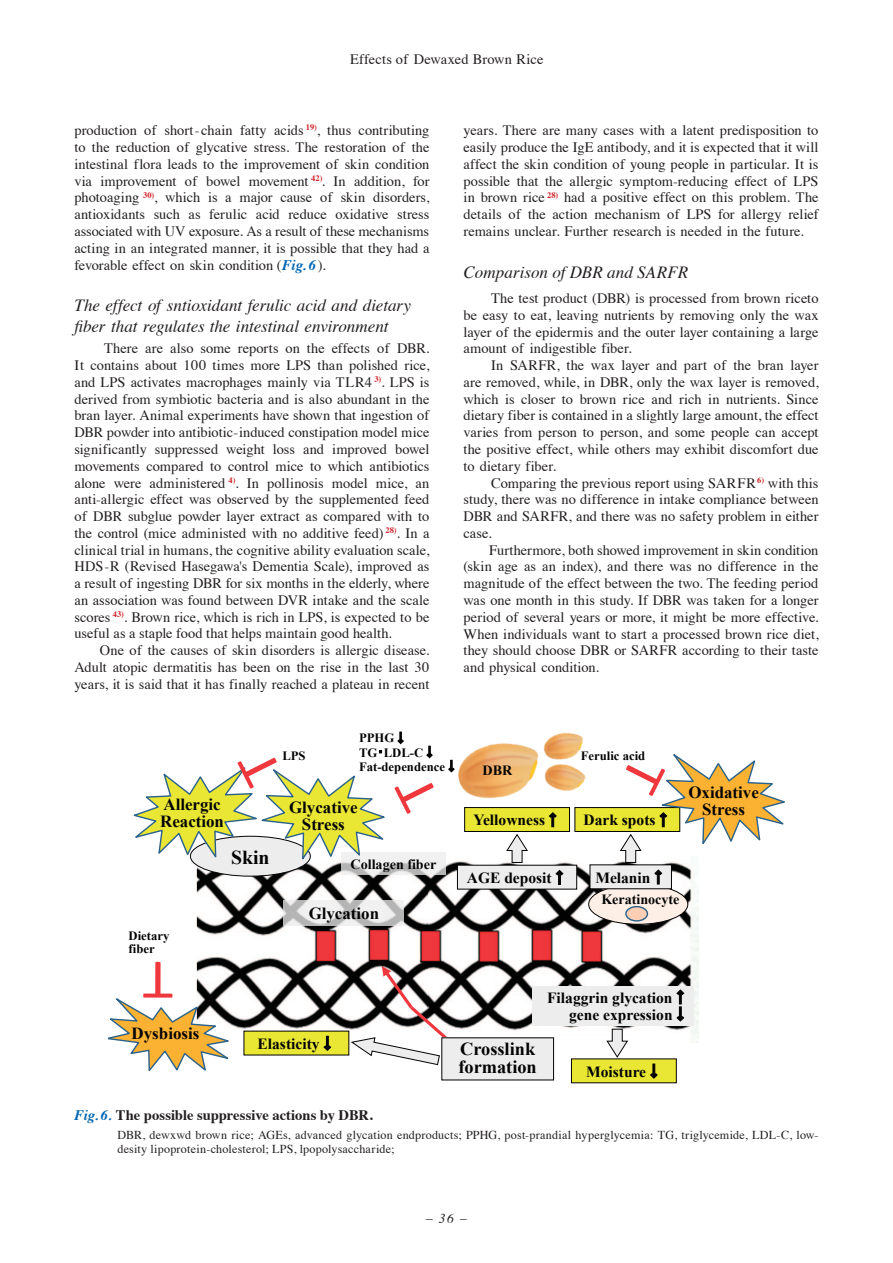
<style>
.page{position:relative;width:893px;height:1263px;background:#fff}
.page>*{position:absolute;margin:0;border:0;box-sizing:border-box;transform-origin:0 0}
.t1{font:700 19.8px "Times New Roman";color:#030303}
.t2{font:700 18.3px/18.3px "Times New Roman";color:#030303}
.t3{font:italic 17.1px/21.3px "Times";color:#231f20}
.t4{font:700 16.95px/17px "Times New Roman";color:#030303;text-align:center}
.t5{font:700 15.45px/17px "Times New Roman";color:#030303;text-align:right}
.t6{font:700 14.55px "Times";color:#231f20}
.t7{font:14.4px/16.8px "Times";color:#231f20;text-align:justify}
.t8{font:700 14.1px "Times New Roman";color:#030303}
.t9{font:italic 13.5px "Times";color:#231f20}
.t10{font:700 12.75px/14.1px "Times New Roman";color:#030303}
.t11{font:12.15px/13.5px "Times";letter-spacing:.015em;color:#231f20}
.s1{font-weight:700;font-style:italic;font-size:14.7px;color:#0166b3}
.s2{font-style:italic;color:#0166b3}
</style>
<div class="page">
<img style="left:193px;top:860px;width:505px;height:182px">
<div style="left:190px;top:836px;width:120px;height:40px;background:#ededed;border-radius:50%"></div>
<div style="left:244px;top:1031px;width:105px;height:24px;background:#e9e733"></div>
<svg style="left:324px;top:1036px;width:7px;height:15px"></svg>
<svg style="left:341px;top:853px;width:105px;height:22px;fill:#f0f0f0"></svg>
<svg style="left:284px;top:900px;width:120px;height:26px;fill:#eceae9"></svg>
<div style="left:457px;top:865px;width:120px;height:24px;background:#ededed"></div>
<svg style="left:556px;top:870px;width:7px;height:15px"></svg>
<svg style="left:351px;top:966px;width:110px;height:99px"></svg>
<div style="left:532px;top:987px;width:161px;height:39px;background:#ededed"></div>
<svg style="left:676px;top:989px;width:8px;height:32px"></svg>
<div style="left:442px;top:1038px;width:112px;height:42px;background:#ededed"></div>
<div style="left:571px;top:1059px;width:105px;height:24px;background:#e9e733"></div>
<svg style="left:650px;top:1063px;width:8px;height:16px"></svg>
<svg style="left:606px;top:1029px;width:22px;height:29px"></svg>
<div style="left:465px;top:807px;width:104px;height:24px;background:#e9e733"></div>
<div style="left:464px;top:807px;width:106px;height:25px;border:1px solid #030303"></div>
<svg style="left:550px;top:812px;width:7px;height:15px"></svg>
<svg style="left:506px;top:834px;width:22px;height:29px"></svg>
<div style="left:589px;top:884px;width:99px;height:40px;background:#fdefe5;border-radius:50%"></div>
<div style="left:588px;top:884px;width:100px;height:40px;border:1px solid #030303;border-radius:50%"></div>
<div style="left:626px;top:907px;width:21px;height:14px;background:#fccfb4;border-radius:50%"></div>
<div style="left:625px;top:906px;width:23px;height:15px;border:1px solid #2b628b;border-radius:50%"></div>
<div style="left:575px;top:807px;width:105px;height:24px;background:#e9e733"></div>
<div style="left:575px;top:807px;width:105px;height:25px;border:1px solid #030303"></div>
<div style="left:590px;top:865px;width:81px;height:24px;background:#ededed"></div>
<svg style="left:654px;top:869px;width:8px;height:15px"></svg>
<svg style="left:395px;top:783px;width:39px;height:31px"></svg>
<svg style="left:397px;top:732px;width:7px;height:12px"></svg>
<svg style="left:426px;top:746px;width:7px;height:12px"></svg>
<svg style="left:133px;top:751px;width:256px;height:112px"></svg>
<svg style="left:620px;top:754px;width:165px;height:109px"></svg>
<svg style="left:108px;top:962px;width:127px;height:110px"></svg>
<img style="left:448px;top:743px;width:104px;height:74px">
<img style="left:537px;top:732px;width:46px;height:37px">
<img style="left:538px;top:754px;width:48px;height:46px">
<p class="t7" style="left:350px;top:50px;width:195px">Effects of Dewaxed Brown Rice</p>
<p class="t7" style="left:74px;top:121px;width:357px">production of short-chain fatty acids <sup>19)</sup>, thus contributing to the reduction of glycative stress. The restoration of the intestinal flora leads to the improvement of skin condition via improvement of bowel movement <sup>42)</sup>. In addition, for photoaging <sup>30)</sup>, which is a major cause of skin disorders, antioxidants such as ferulic acid reduce oxidative stress associated with UV exposure. As a result of these mechanisms acting in an integrated manner, it is possible that they had a fevorable effect on skin condition (<span class="s1">Fig. 6</span>).</p>
<p class="t3" style="left:74px;top:294px;width:338px">The effect of sntioxidant ferulic acid and dietary fiber that regulates the intestinal environment</p>
<p class="t7" style="left:74px;top:339px;width:357px;text-indent:30px">There are also some reports on the effects of DBR.<br>It contains about 100 times more LPS than polished rice, and LPS activates macrophages mainly via TLR4 <sup>3)</sup>. LPS is derived from symbiotic bacteria and is also abundant in the bran layer. Animal experiments have shown that ingestion of DBR powder into antibiotic-induced constipation model mice significantly suppressed weight loss and improved bowel movements compared to control mice to which antibiotics alone were administered <sup>4)</sup>. In pollinosis model mice, an anti-allergic effect was observed by the supplemented feed of DBR subglue powder layer extract as compared with to the control (mice administed with no additive feed) <sup>28)</sup>. In a clinical trial in humans, the cognitive ability evaluation scale, HDS-R (Revised Hasegawa's Dementia Scale), improved as a result of ingesting DBR for six months in the elderly, where an association was found between DVR intake and the scale scores <sup>43)</sup>. Brown rice, which is rich in LPS, is expected to be useful as a staple food that helps maintain good health.</p>
<p class="t7" style="left:74px;top:641px;width:357px;text-indent:26px">One of the causes of skin disorders is allergic disease.<br>Adult atopic dermatitis has been on the rise in the last 30 years, it is said that it has finally reached a plateau in recent</p>
<p class="t7" style="left:463px;top:121px;width:357px">years. There are many cases with a latent predisposition to easily produce the IgE antibody, and it is expected that it will affect the skin condition of young people in particular. It is possible that the allergic symptom-reducing effect of LPS in brown rice <sup>28)</sup> had a positive effect on this problem. The details of the action mechanism of LPS for allergy relief remains unclear. Further research is needed in the future.</p>
<p class="t3" style="left:463px;top:260px;width:226px">Comparison of DBR and SARFR</p>
<p class="t7" style="left:463px;top:289px;width:357px;text-indent:28px">The test product (DBR) is processed from brown riceto be easy to eat, leaving nutrients by removing only the wax layer of the epidermis and the outer layer containing a large amount of indigestible fiber.</p>
<p class="t7" style="left:463px;top:356px;width:357px;text-indent:28px">In SARFR, the wax layer and part of the bran layer are removed, while, in DBR, only the wax layer is removed, which is closer to brown rice and rich in nutrients. Since dietary fiber is contained in a slightly large amount, the effect varies from person to person, and some people can accept the positive effect, while others may exhibit discomfort due to dietary fiber.</p>
<p class="t7" style="left:463px;top:473px;width:357px;text-indent:28px">Comparing the previous report using SARFR <sup>6)</sup> with this study, there was no difference in intake compliance between DBR and SARFR, and there was no safety problem in either case.</p>
<p class="t7" style="left:463px;top:540px;width:357px;text-indent:26px">Furthermore, both showed improvement in skin condition (skin age as an index), and there was no difference in the magnitude of the effect between the two. The feeding period was one month in this study. If DBR was taken for a longer period of several years or more, it might be more effective.<br>When individuals want to start a processed brown rice diet, they should choose DBR or SARFR according to their taste and physical condition.</p>
<p class="t4" style="left:160px;top:796px;width:65px;text-align:left">Allergic<br>Reaction</p>
<h1 class="t1" style="left:231px;top:845px;width:40px">Skin</h1>
<p class="t10" style="left:129px;top:929px;width:42px;line-height:12.8px">Dietary fiber</p>
<p class="t10" style="left:282px;top:749px;width:25px">LPS</p>
<p class="t10" style="left:359px;top:731px;width:88px">PPHG<br>TG LDL-C<br>Fat-dependence</p>
<p class="t4" style="left:289px;top:799px;width:70px">Glycative<br>Stress</p>
<p class="t8" style="left:351px;top:856px;width:87px">Collagen fiber</p>
<p class="t4" style="left:309px;top:905px;width:72px">Glycation</p>
<p class="t8" style="left:483px;top:762px;width:31px">DBR</p>
<p class="t5" style="left:474px;top:811px;width:73px">Yellowness</p>
<p class="t5" style="left:467px;top:869px;width:86px">AGE deposit</p>
<p class="t10" style="left:581px;top:748px;width:66px">Ferulic acid</p>
<p class="t5" style="left:584px;top:811px;width:73px">Dark spots</p>
<p class="t4" style="left:688px;top:783px;width:72px">Oxidative<br>Stress</p>
<p class="t5" style="left:595px;top:869px;width:57px">Melanin</p>
<p class="t8" style="left:601px;top:891px;width:80px">Keratinocyte</p>
<p class="t4" style="left:132px;top:1024px;width:69px">Dysbiosis</p>
<p class="t5" style="left:258px;top:1035px;width:64px">Elasticity</p>
<p class="t2" style="left:458px;top:1039px;width:80px">Crosslink formation</p>
<p class="t5" style="left:547px;top:989px;width:127px">Filaggrin glycation gene expression</p>
<p class="t5" style="left:586px;top:1063px;width:62px">Moisture</p>
<p class="t6" style="left:74px;top:1101px;width:300px"><span class="s2">Fig. 6.</span> The possible suppressive actions by DBR.</p>
<p class="t11" style="left:117px;top:1127px;width:703px">DBR, dewxwd brown rice; AGEs, advanced glycation endproducts; PPHG, post-prandial hyperglycemia: TG, triglycemide, LDL-C, low&shy;desity lipoprotein-cholesterol; LPS, lpopolysaccharide;</p>
<p class="t9" style="left:426px;top:1204px;width:42px">_ 36 _</p>
</div>
